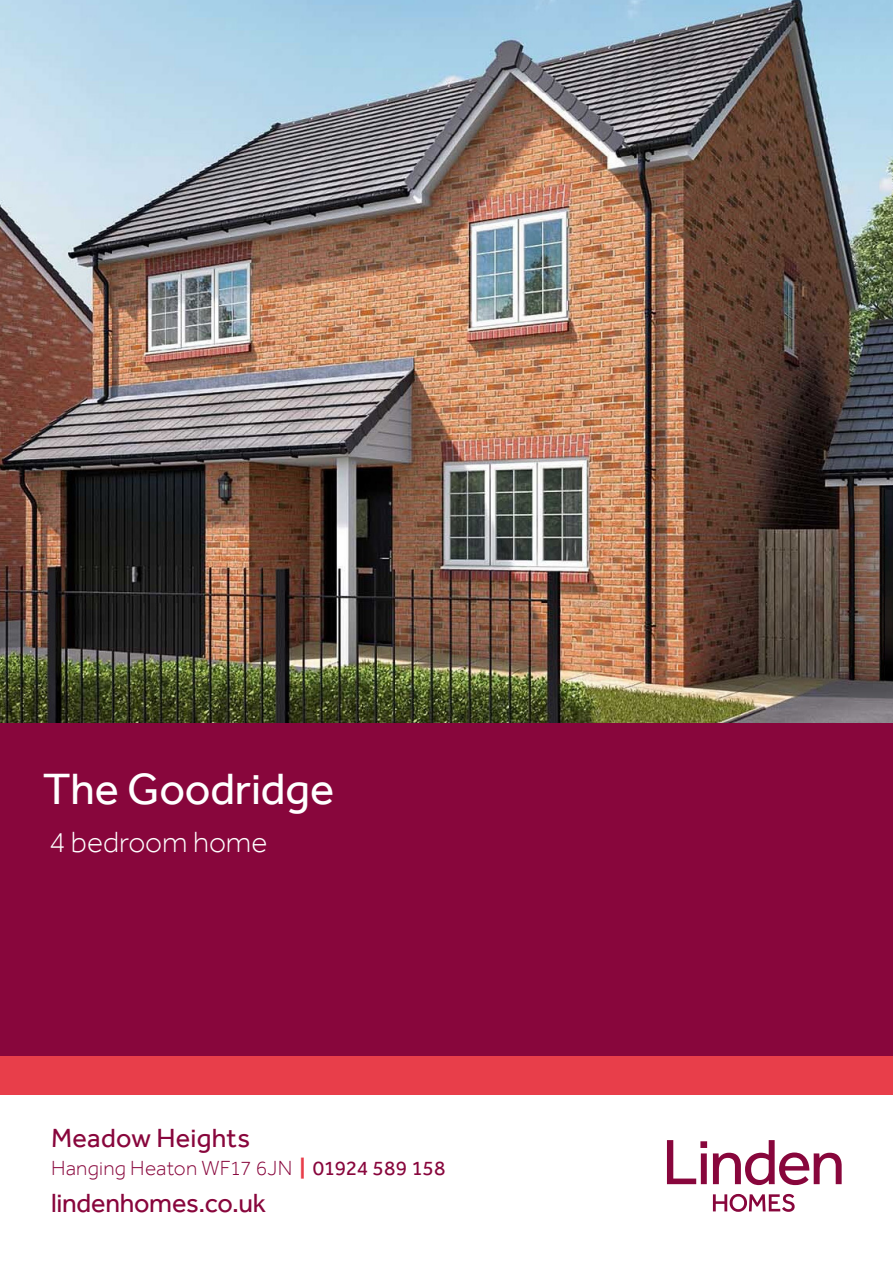
<style>
.page{position:relative;width:893px;height:1263px;background:#fff}
.page>*{position:absolute;margin:0;border:0;box-sizing:border-box;transform-origin:0 0}
.t1{font:45px "Effra";letter-spacing:-.005em;color:#fff}
.t2{font:300 30px "Effra";color:#fff}
.t3{font:27px "Effra";letter-spacing:-.01em;color:#88063c}
.t4{font:27px "Effra";letter-spacing:.01em;color:#88063c}
.t5{font:300 21px "Effra";letter-spacing:.01em;color:#88063c}
.s1{font-weight:700;color:#e83e4a}
.s2{font-weight:400}
</style>
<div class="page">
<img style="left:0;top:0;width:893px;height:723px">
<svg style="left:667px;top:1140px;width:40px;height:44px"></svg>
<svg style="left:713px;top:1140px;width:129px;height:45px"></svg>
<svg style="left:713px;top:1194px;width:82px;height:18px"></svg>
<div style="left:0;top:723px;width:893px;height:334px;background:#88063c"></div>
<div style="left:0;top:1057px;width:893px;height:38px;background:#e83e4a"></div>
<h1 class="t1" style="left:43px;top:762px;width:293px">The Goodridge</h1>
<h2 class="t2" style="left:49px;top:824px;width:220px">4 bedroom home</h2>
<p class="t4" style="left:51px;top:1122px;width:201px">Meadow Heights</p>
<p class="t5" style="left:51px;top:1156px;width:396px">Hanging Heaton WF17 6JN <span class="s1">|</span> <span class="s2">01924 589 158</span></p>
<p class="t3" style="left:51px;top:1187px;width:217px">lindenhomes.co.uk</p>
</div>
